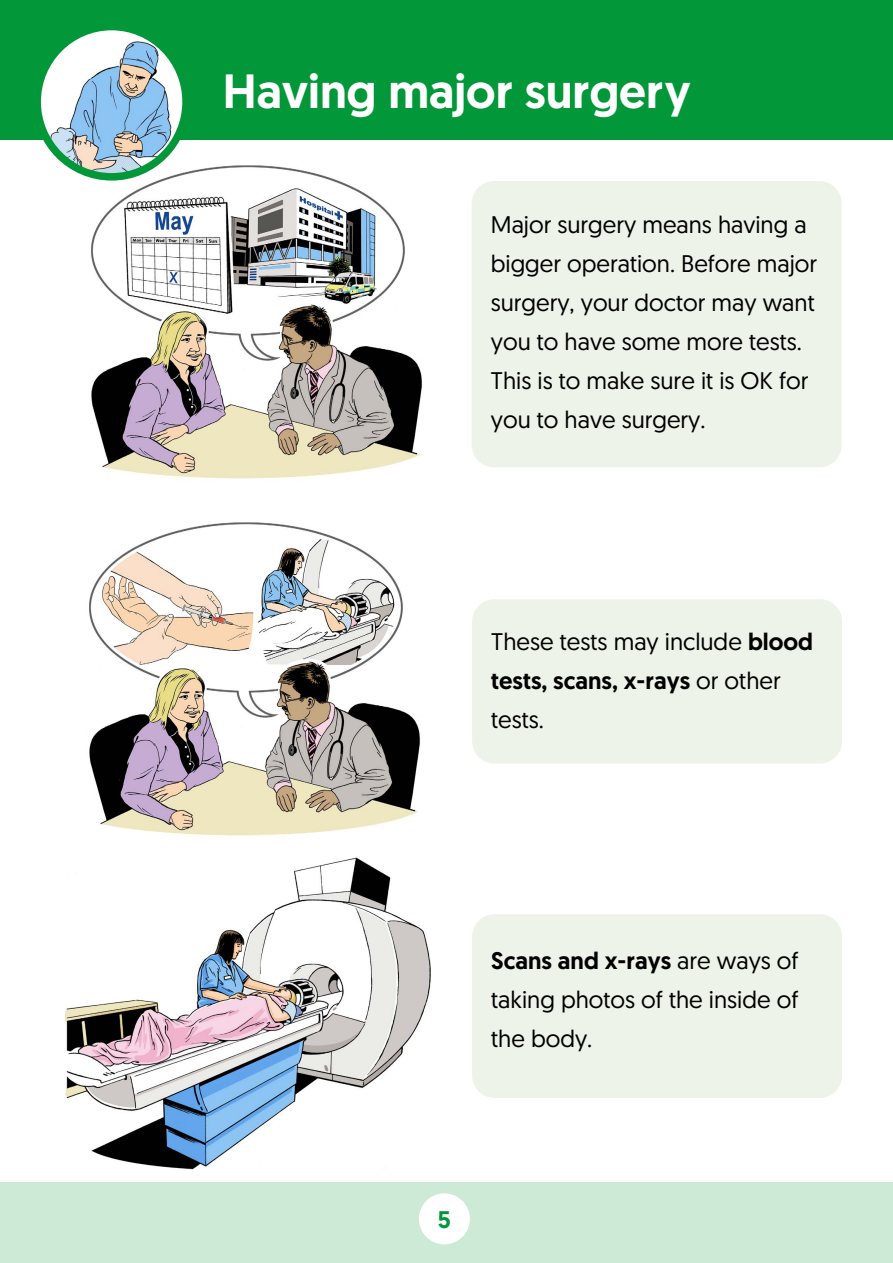
<style>
.page{position:relative;width:893px;height:1263px;background:#fff}
.page>*{position:absolute;margin:0;border:0;box-sizing:border-box;transform-origin:0 0}
.t1{font:500 48px "Geomanist";color:#fff}
.t2{font:24px/39px "Geomanist";color:#000}
.t3{font:500 24px "Geomanist";color:#029739}
.s1{font-weight:500}
</style>
<div class="page">
<img style="left:91px;top:165px;width:331px;height:314px">
<div style="left:0;top:0;width:893px;height:140px;background:#029739"></div>
<svg style="left:37px;top:27px;width:149px;height:150px"></svg>
<img style="left:42px;top:41px;width:144px;height:136px">
<div style="left:33px;top:23px;width:157px;height:158px;border:8px solid #029739;border-radius:50%"></div>
<div style="left:472px;top:599px;width:370px;height:165px;background:#eef3ea;border-radius:22px"></div>
<div style="left:472px;top:181px;width:370px;height:286px;background:#eef3ea;border-radius:22px"></div>
<img style="left:89px;top:522px;width:331px;height:314px">
<div style="left:472px;top:914px;width:370px;height:184px;background:#eef3ea;border-radius:22px"></div>
<img style="left:66px;top:857px;width:365px;height:313px">
<div style="left:0;top:1182px;width:893px;height:81px;background:#cdead7"></div>
<div style="left:419px;top:1193px;width:51px;height:51px;background:#fff;border-radius:50%"></div>
<p class="t1" style="left:223px;top:60px;width:469px">Having major surgery</p>
<p class="t2" style="left:491px;top:205px;width:328px">Major surgery means having a bigger operation. Before major surgery, your doctor may want you to have some more tests.<br>This is to make sure it is OK for you to have surgery.</p>
<p class="t2" style="left:491px;top:621px;width:323px">These tests may include <span class="s1">blood tests, scans, x-rays</span> or other tests.</p>
<p class="t2" style="left:491px;top:941px;width:309px;text-align:justify"><span class="s1">Scans and x-rays</span> are ways of taking photos of the inside of the body.</p>
<p class="t3" style="left:438px;top:1203px;width:14px">5</p>
</div>
